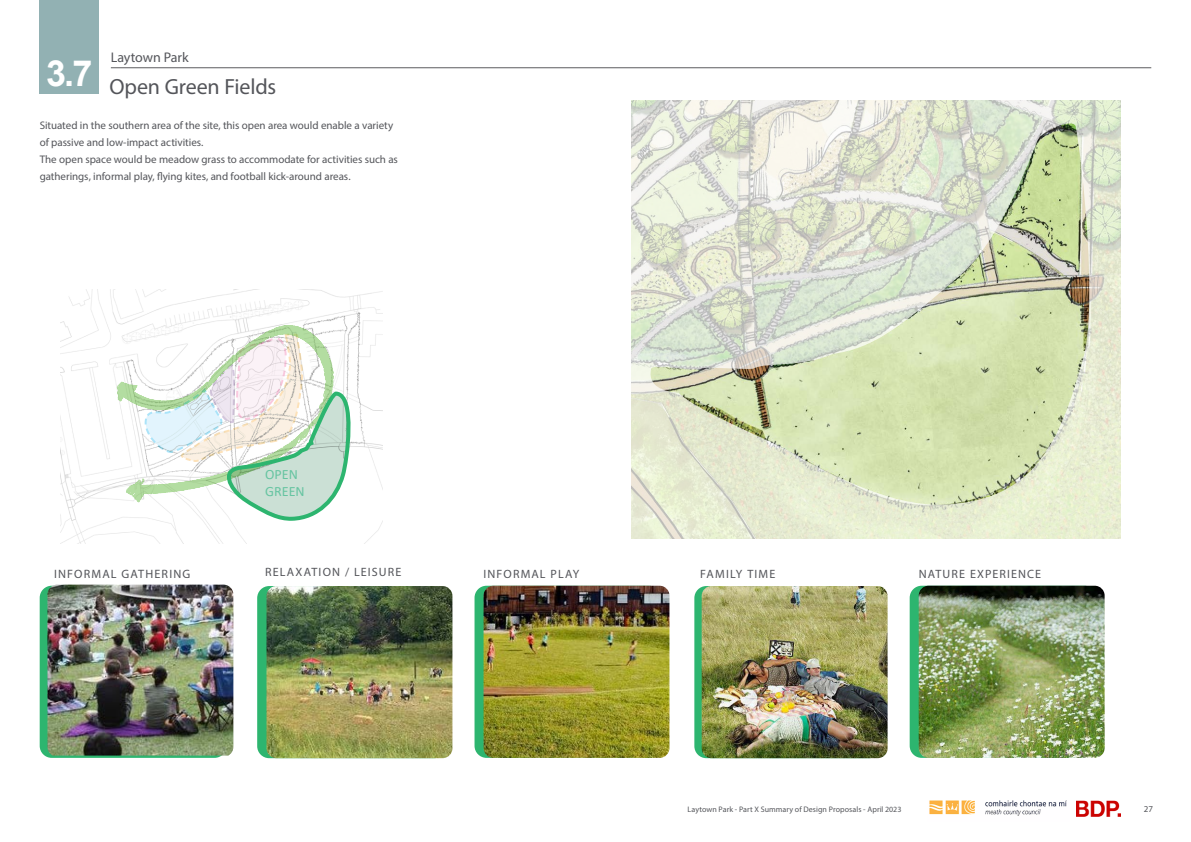
<style>
.page{position:relative;width:1191px;height:842px;background:#fff}
.page>*{position:absolute;margin:0;border:0;box-sizing:border-box;transform-origin:0 0}
.Numbers_in_Headings{font:700 36px "Arial";color:#fff}
.t1{font:22px "Myriad Pro";letter-spacing:-.01em;color:#54555a}
.t2{font:14.2px/17px "Calibri";color:#66c4a1}
.t3{font:14px "Myriad Pro";letter-spacing:-.01em;color:#54555a}
.t4{font:12.1px "Myriad Pro";letter-spacing:.095em;color:#54555a}
.t5{font:11px/17px "Myriad Pro";letter-spacing:-.005em;color:#54555a}
.t6{font:9px "Myriad Pro";color:#54555a}
.t7{font:8px "Myriad Pro";letter-spacing:.005em;color:#54555a}
</style>
<div class="page">
<img style="left:929px;top:801px;width:138px;height:15px">
<img style="left:1076px;top:801px;width:44px;height:16px">
<svg style="left:631px;top:100px;width:490px;height:439px;background:#d9e0c4"></svg>
<img style="left:60px;top:289px;width:323px;height:255px">
<hr style="left:111px;top:68px;width:1040px;height:1px;background:#5c5c5f">
<div style="left:40px;top:0;width:59px;height:93px;background:#92b1b3"></div>
<svg style="left:116px;top:325px;width:240px;height:197px"></svg>
<div style="left:40px;top:586px;width:186px;height:172px;background:#2db56f;border-radius:12px"></div>
<img style="left:47px;top:585px;width:186px;height:170px">
<div style="left:257px;top:586px;width:189px;height:172px;background:#2db56f;border-radius:12px"></div>
<img style="left:266px;top:586px;width:186px;height:172px">
<div style="left:474px;top:586px;width:187px;height:172px;background:#2db56f;border-radius:12px"></div>
<img style="left:483px;top:586px;width:186px;height:172px">
<div style="left:694px;top:586px;width:187px;height:172px;background:#2db56f;border-radius:12px"></div>
<img style="left:701px;top:586px;width:186px;height:172px">
<div style="left:909px;top:586px;width:187px;height:172px;background:#2db56f;border-radius:12px"></div>
<img style="left:918px;top:586px;width:186px;height:172px">
<p class="Numbers_in_Headings" style="left:46px;top:48px;width:48px">3.7</p>
<p class="t3" style="left:111px;top:49px;width:79px">Laytown Park</p>
<p class="t1" style="left:109px;top:73px;width:168px">Open Green Fields</p>
<p class="t5" style="left:40px;top:117px;width:355px">Situated in the southern area of the site, this open area would enable a variety of passive and low-impact activities.</p>
<p class="t5" style="left:40px;top:151px;width:360px">The open space would be meadow grass to accommodate for activities such as gatherings, informal play, flying kites, and football kick-around areas.</p>
<p class="t2" style="left:265px;top:465px;width:41px">OPEN<br>GREEN</p>
<p class="t4" style="left:54px;top:567px;width:138px">INFORMAL GATHERING</p>
<p class="t4" style="left:265px;top:564px;width:138px">RELAXATION / LEISURE</p>
<p class="t4" style="left:483px;top:567px;width:97px">INFORMAL PLAY</p>
<p class="t4" style="left:700px;top:567px;width:77px">FAMILY TIME</p>
<p class="t4" style="left:918px;top:567px;width:124px">NATURE EXPERIENCE</p>
<p class="t7" style="left:687px;top:805px;width:215px">Laytown Park - Part X Summary of Design Proposals - April 2023</p>
<p class="t6" style="left:1143px;top:803px;width:11px">27</p>
</div>
